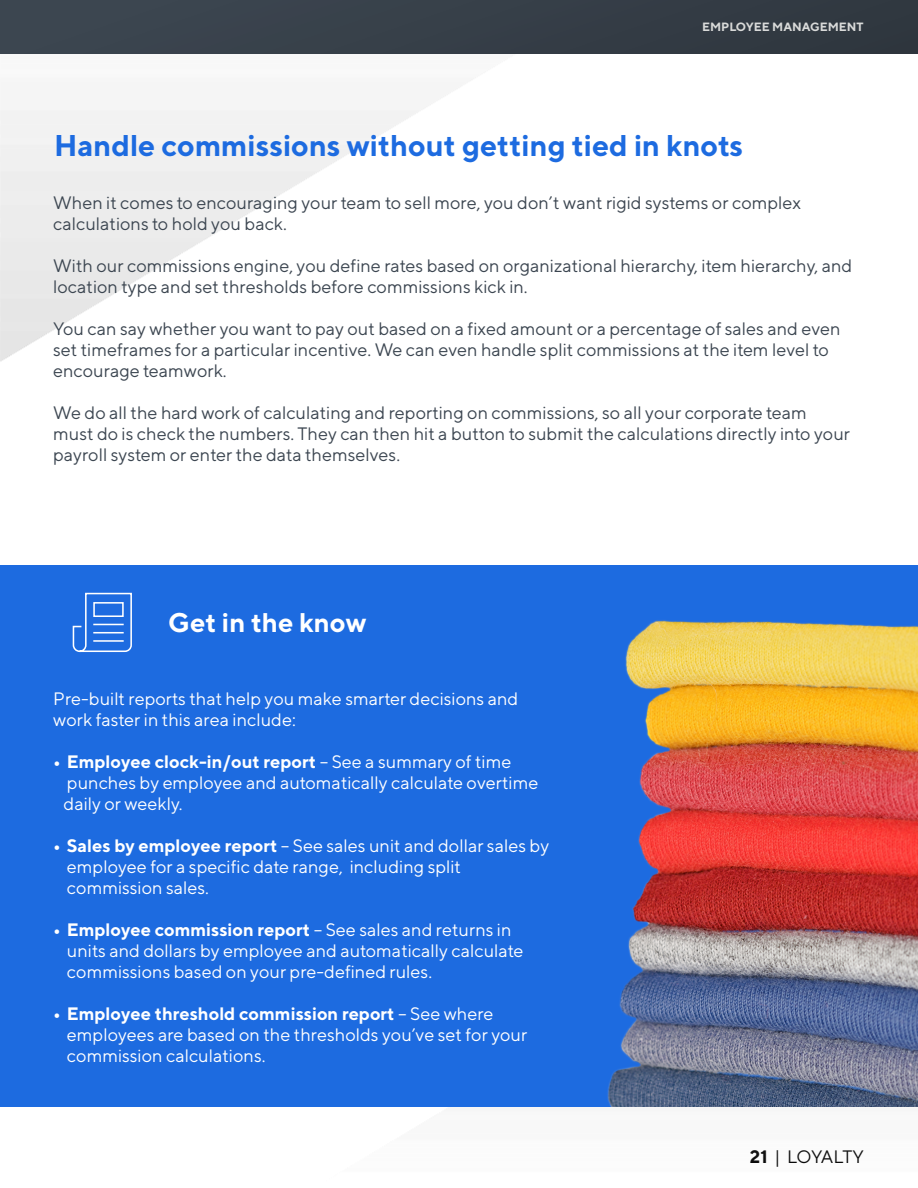
<style>
.page{position:relative;width:918px;height:1188px;background:#fff}
.page>*{position:absolute;margin:0;border:0;box-sizing:border-box;transform-origin:0 0}
.t1{font:700 30px "TT Norms";color:#1d6be0}
.t2{font:700 27px "TT Norms";color:#fff}
.t3{font:18px/21px "TT Norms";color:#3c4651}
.t4{font:18px/21px "TT Norms";color:#fff}
.t5{font:18px "TT Norms";letter-spacing:-.04em;color:#000}
.t6{font:700 12px "TT Norms";color:#d9dad9}
.s1{font-weight:700}
</style>
<div class="page">
<div style="left:0;top:0;width:918px;height:54px;background:#363f48"></div>
<div style="left:0;top:566px;width:918px;height:541px;background:#1d6be0"></div>
<svg style="left:72px;top:592px;width:60px;height:61px"></svg>
<img style="left:607px;top:620px;width:311px;height:487px">
<p class="t6" style="left:702px;top:19px;width:163px">EMPLOYEE MANAGEMENT</p>
<h1 class="t1" style="left:54px;top:127px;width:690px">Handle commissions without getting tied in knots</h1>
<p class="t3" style="left:53px;top:192px;width:749px">When it comes to encouraging your team to sell more, you don’t want rigid systems or complex calculations to hold you back.</p>
<p class="t3" style="left:53px;top:255px;width:801px">With our commissions engine, you define rates based on organizational hierarchy, item hierarchy, and location type and set thresholds before commissions kick in.</p>
<p class="t3" style="left:53px;top:318px;width:789px">You can say whether you want to pay out based on a fixed amount or a percentage of sales and even set timeframes for a particular incentive. We can even handle split commissions at the item level to encourage teamwork.</p>
<p class="t3" style="left:53px;top:402px;width:798px">We do all the hard work of calculating and reporting on commissions, so all your corporate team must do is check the numbers. They can then hit a button to submit the calculations directly into your payroll system or enter the data themselves.</p>
<h2 class="t2" style="left:168px;top:606px;width:200px">Get in the know</h2>
<p class="t4" style="left:53px;top:688px;width:467px">Pre-built reports that help you make smarter decisions and work faster in this area include:</p>
<p class="t4" style="left:64px;top:751px;width:476px;text-indent:-10px"><span class="s1">• Employee clock-in/out report</span> – See a summary of time punches by employee and automatically calculate overtime daily or weekly.</p>
<p class="t4" style="left:67px;top:835px;width:484px;text-indent:-14px"><span class="s1">• Sales by employee report</span> – See sales unit and dollar sales by employee for a specific date range, including split commission sales.</p>
<p class="t4" style="left:67px;top:919px;width:458px;text-indent:-14px"><span class="s1">• Employee commission report</span> – See sales and returns in units and dollars by employee and automatically calculate commissions based on your pre-defined rules.</p>
<p class="t4" style="left:67px;top:1003px;width:462px;text-indent:-14px"><span class="s1">• Employee threshold commission report</span> – See where employees are based on the thresholds you’ve set for your commission calculations.</p>
<p class="t5" style="left:750px;top:1146px;width:116px"><span class="s1">21</span> | LOYALTY</p>
</div>
